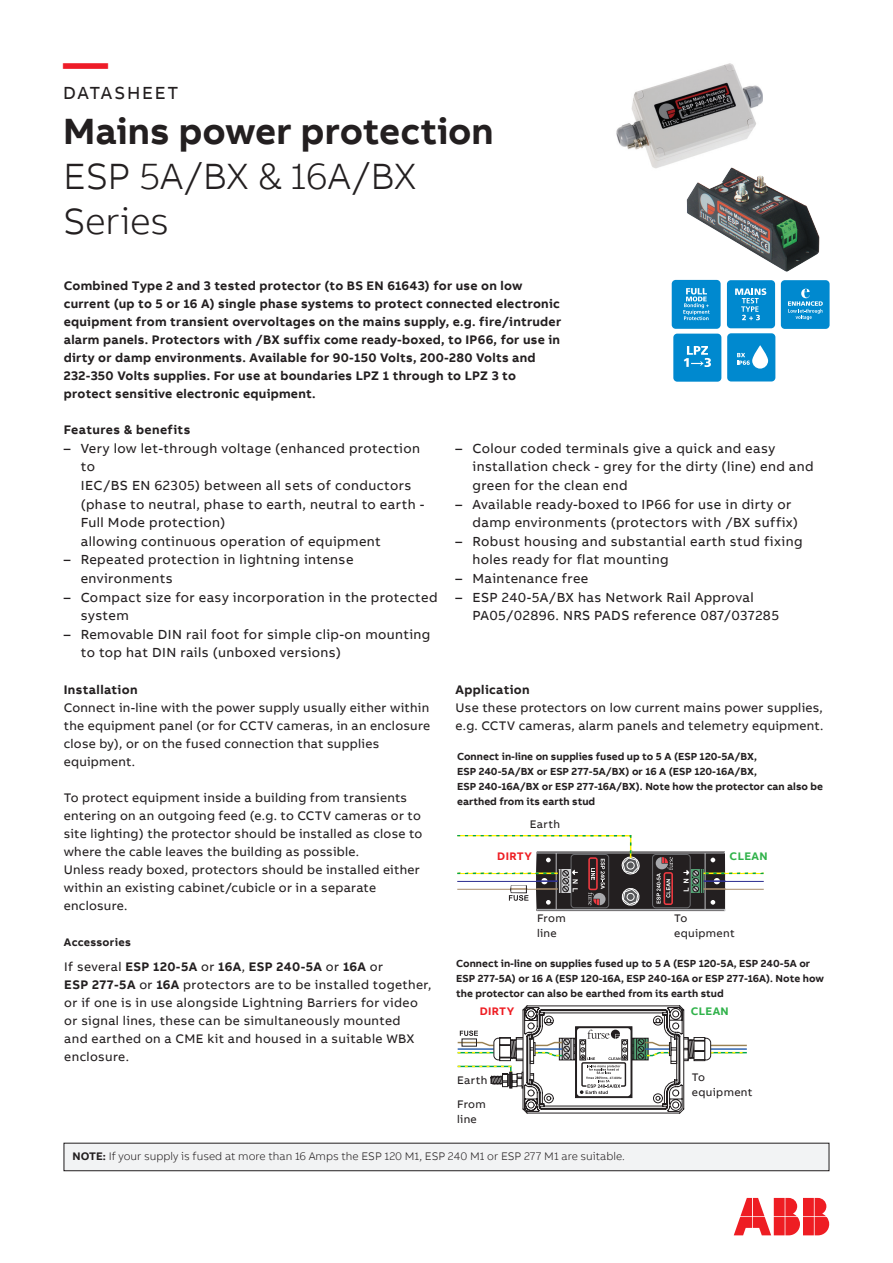
<style>
.page{position:relative;width:893px;height:1263px;background:#fff}
.page>*{position:absolute;margin:0;border:0;box-sizing:border-box;transform-origin:0 0}
.Engagement_Level_Hea{font:700 45px "AB Bvoice";color:#ee1c28}
.Headline_L_25pt_30pt{font:300 37.5px/45px "AB Bvoice";letter-spacing:-.005em;color:#231f20}
.Headline_L_25pt_30pt-2{font:700 37.5px "AB Bvoice";color:#231f20}
.Engagement_Level_Cat{font:18px "AB Bvoice";letter-spacing:.095em;color:#231f20}
.t1{font:13.5px/18.6px "AB Bvoice";letter-spacing:.03em;color:#231f20}
.t2{font:12.75px/18px "AB Bvoice";letter-spacing:.02em;color:#231f20}
.Body_text{font:700 12.75px/18px "AB Bvoice";letter-spacing:.02em;color:#231f20}
.t3{font:300 11.25px "AB Bvoice";color:#231f20}
.t4{font:11.25px/15px "AB Bvoice";letter-spacing:.03em;color:#231f20}
.Table_head{font:700 11.25px "AB Bvoice";letter-spacing:.02em;color:#231f20}
.t5{font:700 11.25px "AB Bvoice";letter-spacing:.03em;color:#ee1d23}
.t6{font:700 11.25px "AB Bvoice";letter-spacing:.03em;color:#30b24a}
.t7{font:700 10.5px/15px "AB Bvoice";color:#231f20}
.t8{font:700 3px "Arial";color:#231f20}
.s1{font-weight:700}
</style>
<div class="page">
<div style="left:64px;top:1143px;width:765px;height:28px;background:#f2f3f4"></div>
<div style="left:64px;top:1143px;width:765px;height:28px;border:1px solid #231f20"></div>
<svg style="left:734px;top:1198px;width:95px;height:37px"></svg>
<img style="left:616px;top:63px;width:147px;height:106px">
<img style="left:672px;top:149px;width:148px;height:123px">
<svg style="left:458px;top:1006px;width:289px;height:107px"></svg>
<svg style="left:538px;top:853px;width:185px;height:56px"></svg>
<div style="left:556px;top:852px;width:149px;height:58px;background:#231f20"></div>
<svg style="left:711px;top:900px;width:4px;height:5px"></svg>
<svg style="left:711px;top:858px;width:4px;height:4px"></svg>
<div style="left:536px;top:909px;width:189px;height:2px;border:1px solid #bcbdc0"></div>
<div style="left:536px;top:851px;width:189px;height:2px;background:#231f20;border:1px solid #bcbdc0"></div>
<div style="left:652px;top:854px;width:38px;height:54px;border:1px solid #6c6d70;border-radius:3px"></div>
<svg style="left:656px;top:857px;width:17px;height:48px"></svg>
<div style="left:571px;top:854px;width:38px;height:54px;border:1px solid #6c6d70;border-radius:3px"></div>
<svg style="left:683px;top:869px;width:81px;height:24px"></svg>
<hr style="left:703px;top:880px;width:61px;height:2px;background:#2e3092">
<hr style="left:703px;top:888px;width:61px;height:2px;background:#a78b6b">
<svg style="left:457px;top:835px;width:184px;height:71px"></svg>
<div style="left:781px;top:280px;width:49px;height:49px;background:#0089cf;border-radius:4px"></div>
<svg style="left:788px;top:289px;width:35px;height:31px"></svg>
<div style="left:668px;top:272px;width:54px;height:58px;background:linear-gradient(to right,#fff,#fff)"></div>
<div style="left:672px;top:280px;width:49px;height:49px;background:#0089cf;border-radius:4px"></div>
<svg style="left:683px;top:288px;width:27px;height:32px"></svg>
<div style="left:721px;top:270px;width:56px;height:64px;background:#fff"></div>
<div style="left:727px;top:280px;width:48px;height:48px;background:#0089cf;border-radius:4px"></div>
<svg style="left:735px;top:288px;width:31px;height:32px"></svg>
<svg style="left:673px;top:333px;width:49px;height:49px"></svg>
<div style="left:673px;top:334px;width:48px;height:48px;background:#0089cf;border-radius:4px"></div>
<svg style="left:684px;top:346px;width:27px;height:21px"></svg>
<svg style="left:727px;top:333px;width:49px;height:49px"></svg>
<div style="left:727px;top:333px;width:48px;height:48px;background:#0089cf;border-radius:4px"></div>
<svg style="left:752px;top:345px;width:16px;height:24px"></svg>
<svg style="left:737px;top:347px;width:23px;height:20px"></svg>
<p class="Engagement_Level_Hea" style="left:63px;top:34px;width:46px">—</p>
<p class="Engagement_Level_Cat" style="left:63px;top:82px;width:117px">DATASHEET</p>
<p class="Headline_L_25pt_30pt-2" style="left:63px;top:108px;width:432px">Mains power protection</p>
<p class="Headline_L_25pt_30pt" style="left:63px;top:154px;width:355px">ESP 5A/BX &amp; 16A/BX<br>Series</p>
<p class="Body_text" style="left:64px;top:276px;width:460px">Combined Type 2 and 3 tested protector (to BS EN 61643) for use on low</p>
<p class="Body_text" style="left:64px;top:294px;width:498px">current (up to 5 or 16 A) single phase systems to protect connected electronic</p>
<p class="Body_text" style="left:64px;top:312px;width:499px">equipment from transient overvoltages on the mains supply, e.g. fire/intruder</p>
<p class="Body_text" style="left:64px;top:330px;width:498px">alarm panels. Protectors with /BX suffix come ready-boxed, to IP66, for use in</p>
<p class="Body_text" style="left:64px;top:348px;width:473px">dirty or damp environments. Available for 90-150 Volts, 200-280 Volts and</p>
<p class="Body_text" style="left:64px;top:366px;width:454px">232-350 Volts supplies. For use at boundaries LPZ 1 through to LPZ 3 to protect sensitive electronic equipment.</p>
<p class="Body_text" style="left:64px;top:421px;width:128px">Features &amp; benefits</p>
<p class="t1" style="left:81px;top:439px;width:345px;text-indent:-17px">– Very low let-through voltage (enhanced protection to<br>IEC/BS EN 62305) between all sets of conductors (phase to neutral, phase to earth, neutral to earth - Full Mode protection)<br>allowing continuous operation of equipment</p>
<p class="t1" style="left:81px;top:550px;width:274px;text-indent:-17px">– Repeated protection in lightning intense environments</p>
<p class="t1" style="left:81px;top:588px;width:358px;text-indent:-17px">– Compact size for easy incorporation in the protected system</p>
<p class="t1" style="left:81px;top:625px;width:351px;text-indent:-17px">– Removable DIN rail foot for simple clip-on mounting to top hat DIN rails (unboxed versions)</p>
<p class="Body_text" style="left:64px;top:680px;width:75px">Installation</p>
<p class="t2" style="left:64px;top:698px;width:368px">Connect in-line with the power supply usually either within the equipment panel (or for CCTV cameras, in an enclosure close by), or on the fused connection that supplies equipment.</p>
<p class="t2" style="left:64px;top:788px;width:360px">To protect equipment inside a building from transients entering on an outgoing feed (e.g. to CCTV cameras or to site lighting) the protector should be installed as close to where the cable leaves the building as possible.</p>
<p class="t2" style="left:64px;top:860px;width:357px">Unless ready boxed, protectors should be installed either within an existing cabinet/cubicle or in a separate enclosure.</p>
<p class="Table_head" style="left:64px;top:935px;width:68px">Accessories</p>
<p class="t2" style="left:64px;top:958px;width:369px">If several <span class="s1">ESP 120-5A</span> or <span class="s1">16A</span>, <span class="s1">ESP 240-5A</span> or <span class="s1">16A</span> or<br><span class="s1">ESP 277-5A</span> or <span class="s1">16A</span> protectors are to be installed together, or if one is in use alongside Lightning Barriers for video or signal lines, these can be simultaneously mounted<br>and earthed on a CME kit and housed in a suitable WBX enclosure.</p>
<p class="t1" style="left:472px;top:439px;width:343px;text-indent:-17px">– Colour coded terminals give a quick and easy installation check - grey for the dirty (line) end and green for the clean end</p>
<p class="t1" style="left:472px;top:495px;width:327px;text-indent:-17px">– Available ready-boxed to IP66 for use in dirty or damp environments (protectors with /BX suffix)</p>
<p class="t1" style="left:472px;top:532px;width:332px;text-indent:-17px">– Robust housing and substantial earth stud fixing holes ready for flat mounting</p>
<p class="t1" style="left:455px;top:569px;width:134px">– Maintenance free</p>
<p class="t1" style="left:472px;top:588px;width:308px;text-indent:-17px">– ESP 240-5A/BX has Network Rail Approval<br>PA05/02896. NRS PADS reference 087/037285</p>
<p class="Body_text" style="left:455px;top:680px;width:76px">Application</p>
<p class="t2" style="left:455px;top:698px;width:369px">Use these protectors on low current mains power supplies, e.g. CCTV cameras, alarm panels and telemetry equipment.</p>
<p class="t7" style="left:457px;top:749px;width:368px">Connect in-line on supplies fused up to 5 A (ESP 120-5A/BX,<br>ESP 240-5A/BX or ESP 277-5A/BX) or 16 A (ESP 120-16A/BX,<br>ESP 240-16A/BX or ESP 277-16A/BX). Note how the protector can also be earthed from its earth stud</p>
<p class="t4" style="left:530px;top:817px;width:32px">Earth</p>
<p class="t5" style="left:497px;top:849px;width:36px">DIRTY</p>
<p class="t6" style="left:730px;top:849px;width:39px">CLEAN</p>
<p class="t4" style="left:537px;top:911px;width:30px">From</p>
<p class="t4" style="left:537px;top:926px;width:21px">line</p>
<p class="t4" style="left:674px;top:910px;width:15px">To</p>
<p class="t4" style="left:674px;top:925px;width:62px">equipment</p>
<p class="t7" style="left:456px;top:956px;width:369px">Connect in-line on supplies fused up to 5 A (ESP 120-5A, ESP 240-5A or<br>ESP 277-5A) or 16 A (ESP 120-16A, ESP 240-16A or ESP 277-16A). Note how the protector can also be earthed from its earth stud</p>
<p class="t5" style="left:480px;top:1004px;width:36px">DIRTY</p>
<p class="t6" style="left:691px;top:1004px;width:39px">CLEAN</p>
<p class="t4" style="left:457px;top:1073px;width:32px">Earth</p>
<p class="t4" style="left:457px;top:1096px;width:30px">From line</p>
<p class="t8" style="left:610px;top:1076px;width:13px">47-63Hz</p>
<p class="t4" style="left:692px;top:1070px;width:15px">To</p>
<p class="t4" style="left:692px;top:1085px;width:62px">equipment</p>
<p class="t3" style="left:73px;top:1149px;width:554px"><span class="s1">NOTE:</span> If your supply is fused at more than 16 Amps the ESP 120 M1, ESP 240 M1 or ESP 277 M1 are suitable.</p>
</div>
